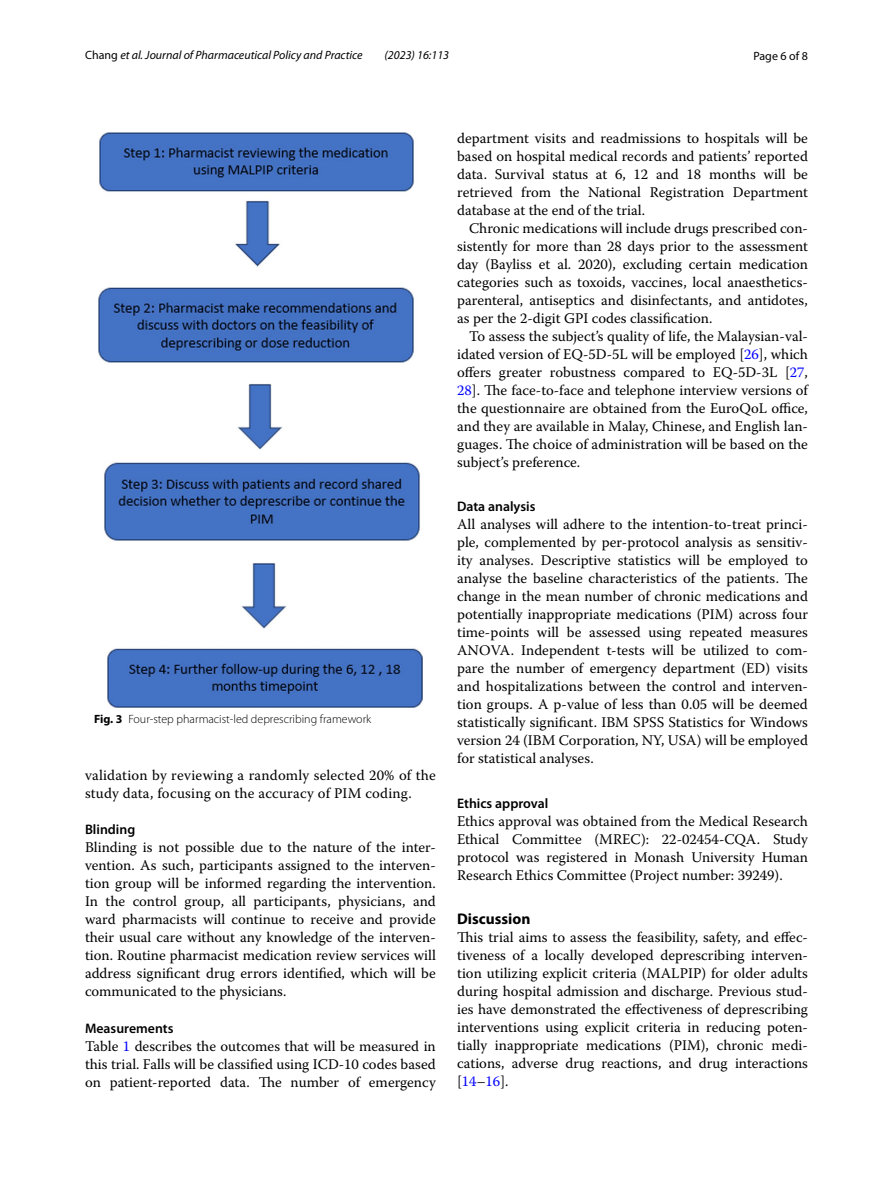
<style>
.page{position:relative;width:893px;height:1187px;background:#fff}
.page>*{position:absolute;margin:0;border:0;box-sizing:border-box;transform-origin:0 0}
.t1{font:700 15.45px "Myriad Pro";color:#000}
.t2{font:14.7px/18px "Warnock Pro";color:#000;text-align:justify}
.t3{font:600 13.8px "Myriad Pro";color:#000}
.t4{font:italic 12px "Myriad Pro";color:#000}
.t5{font:300 12px "Myriad Pro";color:#000}
.t6{font:12px "Myriad Pro";color:#000}
.s1{font-style:normal}
.s2{font-weight:700}
.s3{color:#00f}
</style>
<div class="page">
<img style="left:99px;top:133px;width:323px;height:574px">
<p class="t4" style="left:85px;top:48px;width:279px"><span class="s1">Chang</span> et al. Journal of Pharmaceutical Policy and Practice</p>
<p class="t4" style="left:385px;top:48px;width:66px">(2023) 16:113</p>
<p class="t6" style="left:753px;top:48px;width:56px">Page 6 of 8</p>
<p class="t5" style="left:94px;top:712px;width:279px"><span class="s2">Fig. 3</span> Four-step pharmacist-led deprescribing framework</p>
<p class="t2" style="left:85px;top:766px;width:352px">validation by reviewing a randomly selected 20% of the study data, focusing on the accuracy of PIM coding.</p>
<p class="t3" style="left:85px;top:821px;width:52px">Blinding</p>
<p class="t2" style="left:85px;top:838px;width:352px">Blinding is not possible due to the nature of the inter&shy;vention. As such, participants assigned to the interven&shy;tion group will be informed regarding the intervention.<br>In the control group, all participants, physicians, and ward pharmacists will continue to receive and provide their usual care without any knowledge of the interven&shy;tion. Routine pharmacist medication review services will address significant drug errors identified, which will be communicated to the physicians.</p>
<p class="t3" style="left:85px;top:1019px;width:90px">Measurements</p>
<p class="t2" style="left:85px;top:1036px;width:352px">Table <span class="s3">1</span> describes the outcomes that will be measured in this trial. Falls will be classified using ICD-10 codes based on patient-reported data. The number of emergency</p>
<p class="t2" style="left:457px;top:128px;width:352px">department visits and readmissions to hospitals will be based on hospital medical records and patients’ reported data. Survival status at 6, 12 and 18 months will be retrieved from the National Registration Department database at the end of the trial.</p>
<p class="t2" style="left:457px;top:218px;width:352px;text-indent:12px">Chronic medications will include drugs prescribed con&shy;sistently for more than 28 days prior to the assessment day (Bayliss et al. 2020), excluding certain medication categories such as toxoids, vaccines, local anaesthetics&shy;parenteral, antiseptics and disinfectants, and antidotes, as per the 2-digit GPI codes classification.</p>
<p class="t2" style="left:457px;top:326px;width:352px;text-indent:12px">To assess the subject’s quality of life, the Malaysian-val&shy;idated version of EQ-5D-5L will be employed [<span class="s3">26</span>], which offers greater robustness compared to EQ-5D-3L [<span class="s3">27</span>, <span class="s3">28</span>]. The face-to-face and telephone interview versions of the questionnaire are obtained from the EuroQoL office, and they are available in Malay, Chinese, and English lan&shy;guages. The choice of administration will be based on the subject’s preference.</p>
<p class="t3" style="left:457px;top:498px;width:80px">Data analysis</p>
<p class="t2" style="left:457px;top:515px;width:352px">All analyses will adhere to the intention-to-treat princi&shy;ple, complemented by per-protocol analysis as sensitiv&shy;ity analyses. Descriptive statistics will be employed to analyse the baseline characteristics of the patients. The change in the mean number of chronic medications and potentially inappropriate medications (PIM) across four time-points will be assessed using repeated measures ANOVA. Independent t-tests will be utilized to com&shy;pare the number of emergency department (ED) visits and hospitalizations between the control and interven&shy;tion groups. A p-value of less than 0.05 will be deemed statistically significant. IBM SPSS Statistics for Windows version 24 (IBM Corporation, NY, USA) will be employed for statistical analyses.</p>
<p class="t3" style="left:457px;top:794px;width:93px">Ethics approval</p>
<p class="t2" style="left:457px;top:811px;width:352px">Ethics approval was obtained from the Medical Research Ethical Committee (MREC): 22-02454-CQA. Study protocol was registered in Monash University Human Research Ethics Committee (Project number: 39249).</p>
<p class="t1" style="left:457px;top:908px;width:75px">Discussion</p>
<p class="t2" style="left:457px;top:928px;width:352px">This trial aims to assess the feasibility, safety, and effec&shy;tiveness of a locally developed deprescribing interven&shy;tion utilizing explicit criteria (MALPIP) for older adults during hospital admission and discharge. Previous stud&shy;ies have demonstrated the effectiveness of deprescribing interventions using explicit criteria in reducing poten&shy;tially inappropriate medications (PIM), chronic medi&shy;cations, adverse drug reactions, and drug interactions [<span class="s3">14</span>–<span class="s3">16</span>].</p>
</div>
